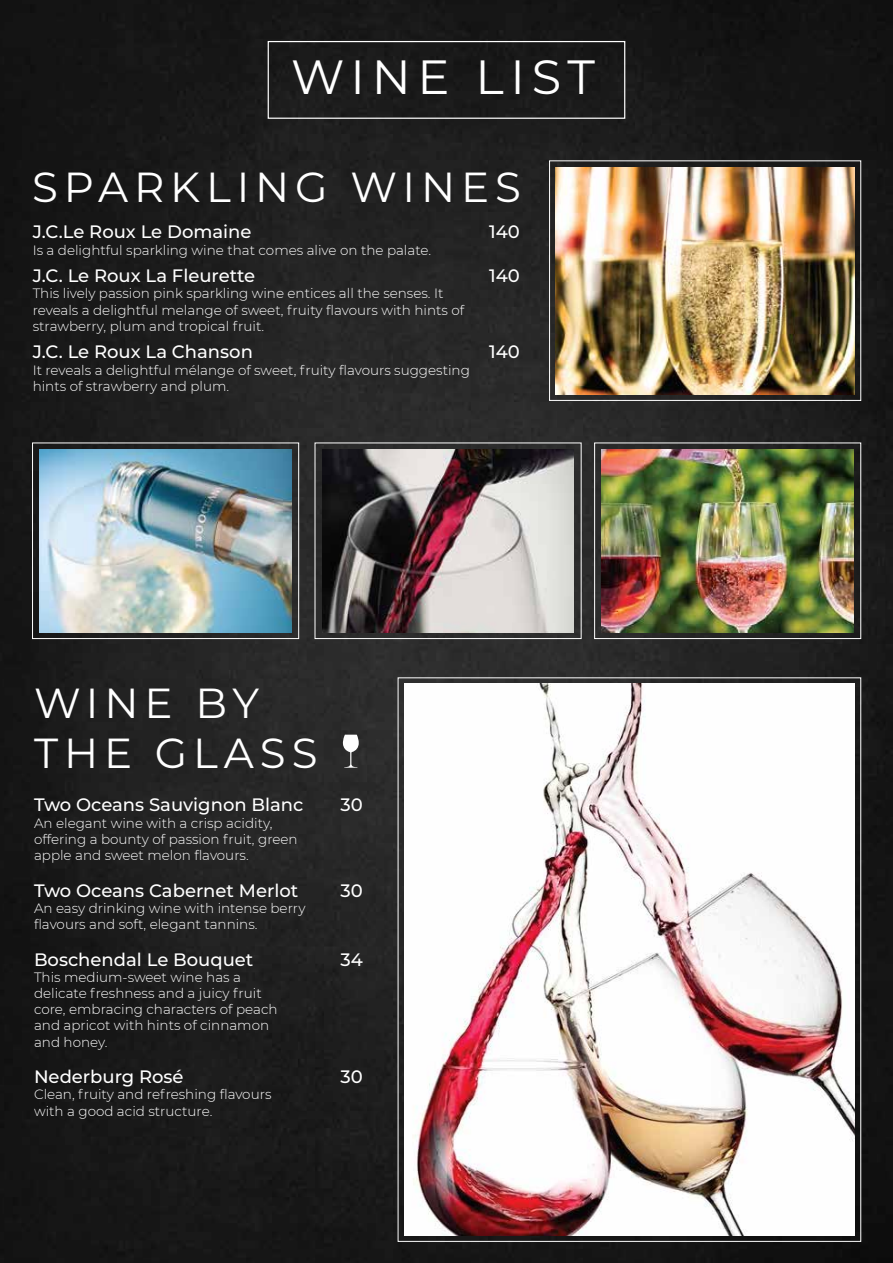
<style>
.page{position:relative;width:893px;height:1263px;background:#fff}
.page>*{position:absolute;margin:0;border:0;box-sizing:border-box;transform-origin:0 0}
.t1{font:48px "Montserrat";letter-spacing:.14em;color:#fff}
.t2{font:42px/50.4px "Montserrat";letter-spacing:.14em;color:#fff}
.t3{font:500 18px "Montserrat";color:#fff}
.t4{font:300 13.5px/16.2px "Montserrat";color:#fff}
</style>
<div class="page">
<img style="left:0;top:0;width:893px;height:1263px">
<div style="left:268px;top:41px;width:357px;height:78px;border:1px solid #fff"></div>
<img style="left:556px;top:167px;width:298px;height:227px">
<div style="left:549px;top:160px;width:312px;height:241px;border:1px solid #fff"></div>
<img style="left:602px;top:449px;width:251px;height:183px">
<img style="left:322px;top:449px;width:252px;height:183px">
<img style="left:40px;top:449px;width:251px;height:183px">
<div style="left:32px;top:443px;width:267px;height:196px;border:1px solid #fff"></div>
<div style="left:594px;top:443px;width:267px;height:196px;border:1px solid #fff"></div>
<img style="left:404px;top:684px;width:450px;height:551px">
<svg style="left:343px;top:735px;width:16px;height:33px"></svg>
<h1 class="t1" style="left:291px;top:44px;width:305px">WINE LIST</h1>
<h2 class="t2" style="left:32px;top:161px;width:490px">SPARKLING WINES</h2>
<h3 class="t3" style="left:33px;top:219px;width:220px">J.C.Le Roux Le Domaine</h3>
<h3 class="t3" style="left:489px;top:219px;width:32px">140</h3>
<p class="t4" style="left:33px;top:241px;width:400px">Is a delightful sparkling wine that comes alive on the palate.</p>
<h3 class="t3" style="left:33px;top:263px;width:224px">J.C. Le Roux La Fleurette</h3>
<h3 class="t3" style="left:489px;top:263px;width:32px">140</h3>
<p class="t4" style="left:33px;top:285px;width:433px">This lively passion pink sparkling wine entices all the senses. It reveals a delightful melange of sweet, fruity flavours with hints of strawberry, plum and tropical fruit.</p>
<h3 class="t3" style="left:33px;top:339px;width:222px">J.C. Le Roux La Chanson</h3>
<h3 class="t3" style="left:489px;top:339px;width:32px">140</h3>
<p class="t4" style="left:33px;top:361px;width:439px">It reveals a delightful mélange of sweet, fruity flavours suggesting hints of strawberry and plum.</p>
<h2 class="t2" style="left:34px;top:676px;width:285px">WINE BY<br>THE GLASS</h2>
<h3 class="t3" style="left:34px;top:792px;width:271px">Two Oceans Sauvignon Blanc</h3>
<h3 class="t3" style="left:341px;top:792px;width:24px">30</h3>
<p class="t4" style="left:34px;top:814px;width:265px">An elegant wine with a crisp acidity, offering a bounty of passion fruit, green apple and sweet melon flavours.</p>
<h3 class="t3" style="left:34px;top:877px;width:266px">Two Oceans Cabernet Merlot</h3>
<h3 class="t3" style="left:341px;top:877px;width:24px">30</h3>
<p class="t4" style="left:34px;top:899px;width:273px">An easy drinking wine with intense berry flavours and soft, elegant tannins.</p>
<h3 class="t3" style="left:34px;top:946px;width:221px">Boschendal Le Bouquet</h3>
<h3 class="t3" style="left:341px;top:946px;width:24px">34</h3>
<p class="t4" style="left:34px;top:968px;width:245px">This medium-sweet wine has a delicate freshness and a juicy fruit core, embracing characters of peach and apricot with hints of cinnamon and honey.</p>
<h3 class="t3" style="left:34px;top:1064px;width:151px">Nederburg Rosé</h3>
<h3 class="t3" style="left:341px;top:1064px;width:24px">30</h3>
<p class="t4" style="left:34px;top:1086px;width:239px">Clean, fruity and refreshing flavours with a good acid structure.</p>
</div>
